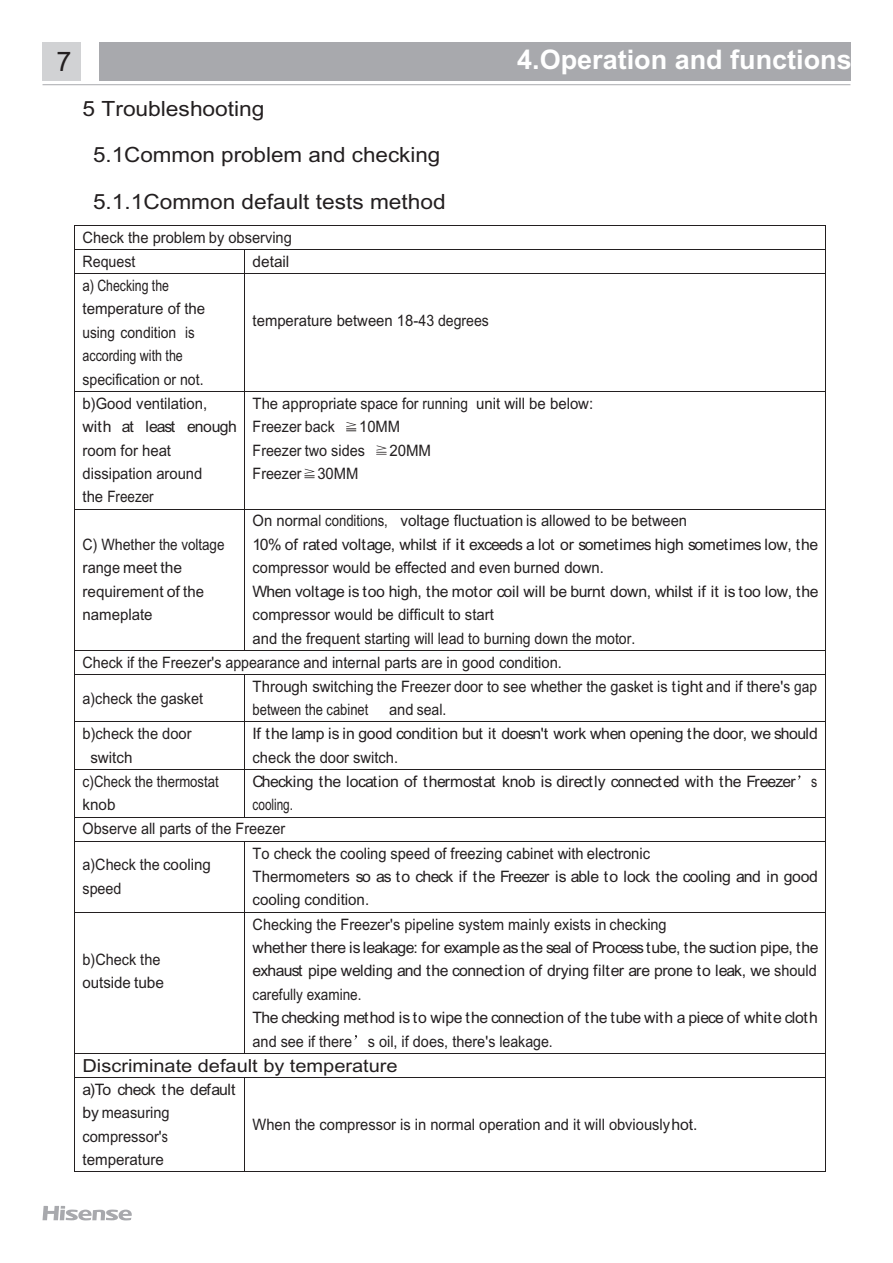
<style>
.page{position:relative;width:893px;height:1263px;background:#fff}
.page>*{position:absolute;margin:0;border:0;box-sizing:border-box;transform-origin:0 0}
.t1{font:700 27px "Arial";color:#fff}
.t2{font:27px "Arial Unicode MS";color:#231f20}
.t3{font:21px "Arial Unicode MS";color:#231f20;scale:1.08 1}
.t4{font:21px "Arial Unicode MS";color:#231f20;scale:1.07 1}
.t5{font:18px "Arial Unicode MS";color:#231f20;scale:1.11 1}
.t6{font:15.75px/23.4px "Arial Unicode MS";color:#231f20;scale:.91 1}
.t7{font:15.75px/23.4px "Arial Unicode MS";color:#231f20;scale:.94 1}
.t8{font:15.75px/23.4px "Arial Unicode MS";letter-spacing:-.02em;color:#231f20}
.t9{font:15.75px/23.4px "Arial Unicode MS";color:#231f20;scale:.93 1}
.t10{font:15.75px/23.4px "Arial Unicode MS";color:#231f20;scale:.95 1}
.t11{font:15.75px/23.4px "Arial Unicode MS";color:#231f20;scale:.92 1}
.t12{font:15.75px/23.4px "Arial Unicode MS";color:#231f20;scale:.85 1}
.t13{font:15.75px/23.4px "Arial Unicode MS";color:#231f20;scale:.9 1}
.t14{font:15.75px/23.4px "Arial Unicode MS";color:#231f20}
.t15{font:15.75px/23.4px "Arial Unicode MS";color:#231f20;scale:.89 1}
.t16{font:15.75px "Arial Unicode MS";color:#231f20;scale:.75 1}
</style>
<div class="page">
<div style="left:99px;top:43px;width:751px;height:38px;background:#a8a9ad"></div>
<div style="left:43px;top:43px;width:38px;height:38px;background:#d1d2d4"></div>
<hr style="left:43px;top:84px;width:807px;height:1px;background:#a8a9ad">
<svg style="left:43px;top:1206px;width:89px;height:14px"></svg>
<hr style="left:75px;top:225px;width:750px;height:1px;background:#231f20">
<hr style="left:75px;top:249px;width:169px;height:1px;background:#231f20">
<hr style="left:245px;top:249px;width:580px;height:1px;background:#231f20">
<svg style="left:74px;top:225px;width:1px;height:49px"></svg>
<hr style="left:75px;top:273px;width:169px;height:1px;background:#231f20">
<svg style="left:244px;top:249px;width:1px;height:25px"></svg>
<hr style="left:245px;top:273px;width:580px;height:1px;background:#231f20">
<svg style="left:825px;top:225px;width:1px;height:49px"></svg>
<hr style="left:74px;top:274px;width:1px;height:117px;background:#231f20">
<hr style="left:244px;top:274px;width:1px;height:117px;background:#231f20">
<hr style="left:825px;top:274px;width:1px;height:117px;background:#231f20">
<svg style="left:346px;top:422px;width:10px;height:9px"></svg>
<svg style="left:376px;top:445px;width:10px;height:9px"></svg>
<svg style="left:305px;top:469px;width:9px;height:9px"></svg>
<hr style="left:75px;top:391px;width:169px;height:1px;background:#231f20">
<hr style="left:245px;top:391px;width:580px;height:1px;background:#231f20">
<hr style="left:74px;top:392px;width:1px;height:117px;background:#231f20">
<hr style="left:244px;top:392px;width:1px;height:117px;background:#231f20">
<hr style="left:825px;top:392px;width:1px;height:117px;background:#231f20">
<hr style="left:75px;top:509px;width:169px;height:1px;background:#231f20">
<hr style="left:245px;top:509px;width:580px;height:1px;background:#231f20">
<hr style="left:74px;top:509px;width:1px;height:141px;background:#231f20">
<hr style="left:244px;top:509px;width:1px;height:141px;background:#231f20">
<hr style="left:825px;top:509px;width:1px;height:141px;background:#231f20">
<hr style="left:75px;top:650px;width:169px;height:1px;background:#231f20">
<hr style="left:245px;top:650px;width:580px;height:1px;background:#231f20">
<svg style="left:74px;top:650px;width:1px;height:25px"></svg>
<hr style="left:75px;top:674px;width:169px;height:1px;background:#231f20">
<hr style="left:245px;top:674px;width:580px;height:1px;background:#231f20">
<svg style="left:825px;top:650px;width:1px;height:25px"></svg>
<hr style="left:74px;top:675px;width:1px;height:46px;background:#231f20">
<hr style="left:244px;top:675px;width:1px;height:46px;background:#231f20">
<hr style="left:825px;top:675px;width:1px;height:46px;background:#231f20">
<hr style="left:75px;top:722px;width:169px;height:1px;background:#231f20">
<hr style="left:245px;top:722px;width:580px;height:1px;background:#231f20">
<hr style="left:74px;top:722px;width:1px;height:47px;background:#231f20">
<hr style="left:244px;top:722px;width:1px;height:47px;background:#231f20">
<hr style="left:825px;top:722px;width:1px;height:47px;background:#231f20">
<hr style="left:75px;top:769px;width:169px;height:1px;background:#231f20">
<hr style="left:245px;top:769px;width:580px;height:1px;background:#231f20">
<hr style="left:74px;top:770px;width:1px;height:46px;background:#231f20">
<hr style="left:244px;top:770px;width:1px;height:46px;background:#231f20">
<hr style="left:825px;top:770px;width:1px;height:46px;background:#231f20">
<hr style="left:75px;top:817px;width:169px;height:1px;background:#231f20">
<hr style="left:245px;top:817px;width:580px;height:1px;background:#231f20">
<svg style="left:74px;top:817px;width:1px;height:25px"></svg>
<hr style="left:75px;top:841px;width:169px;height:1px;background:#231f20">
<hr style="left:245px;top:841px;width:580px;height:1px;background:#231f20">
<svg style="left:825px;top:817px;width:1px;height:25px"></svg>
<hr style="left:74px;top:842px;width:1px;height:70px;background:#231f20">
<hr style="left:244px;top:842px;width:1px;height:70px;background:#231f20">
<hr style="left:825px;top:842px;width:1px;height:70px;background:#231f20">
<hr style="left:75px;top:912px;width:169px;height:1px;background:#231f20">
<hr style="left:245px;top:912px;width:580px;height:1px;background:#231f20">
<hr style="left:74px;top:912px;width:1px;height:141px;background:#231f20">
<hr style="left:244px;top:912px;width:1px;height:141px;background:#231f20">
<hr style="left:825px;top:912px;width:1px;height:141px;background:#231f20">
<hr style="left:75px;top:1053px;width:169px;height:1px;background:#231f20">
<hr style="left:245px;top:1053px;width:580px;height:1px;background:#231f20">
<svg style="left:74px;top:1053px;width:1px;height:25px"></svg>
<hr style="left:75px;top:1077px;width:169px;height:1px;background:#231f20">
<hr style="left:245px;top:1077px;width:580px;height:1px;background:#231f20">
<svg style="left:825px;top:1053px;width:1px;height:25px"></svg>
<hr style="left:74px;top:1078px;width:1px;height:93px;background:#231f20">
<hr style="left:75px;top:1171px;width:169px;height:1px;background:#231f20">
<hr style="left:244px;top:1078px;width:1px;height:93px;background:#231f20">
<hr style="left:245px;top:1171px;width:580px;height:1px;background:#231f20">
<hr style="left:825px;top:1078px;width:1px;height:93px;background:#231f20">
<h1 class="t2" style="left:57px;top:52px;width:17px">7</h1>
<h1 class="t1" style="left:517px;top:49px;width:336px">4.Operation and functions</h1>
<h2 class="t3" style="left:83px;top:100px;width:170px">5 Troubleshooting</h2>
<h2 class="t4" style="left:93px;top:147px;width:326px">5.1Common problem and checking</h2>
<h2 class="t3" style="left:93px;top:194px;width:328px">5.1.1Common default tests method</h2>
<p class="t9" style="left:83px;top:226px;width:227px;line-height:24.2px">Check the problem by observing<br>Request</p>
<p class="t14" style="left:253px;top:251px;width:38px">detail</p>
<p class="t12" style="left:83px;top:275px;width:146px">a) Checking the temperature of the using condition is according with the specification or not.</p>
<p class="t7" style="left:253px;top:310px;width:253px">temperature between 18-43 degrees</p>
<p class="t7" style="left:83px;top:393px;width:166px">b)Good ventilation, with at least enough room for heat dissipation around<br>the Freezer</p>
<p class="t7" style="left:253px;top:393px;width:364px">The appropriate space for running unit will be below:<br>Freezer back</p>
<p class="t7" style="left:253px;top:417px;width:158px;text-indent:106px">10MM<br>Freezer two sides</p>
<p class="t10" style="left:389px;top:440px;width:45px">20MM</p>
<p class="t13" style="left:253px;top:463px;width:119px">Freezer 30MM</p>
<p class="t7" style="left:253px;top:511px;width:464px">On normal conditions, voltage fluctuation is allowed to be between</p>
<p class="t8" style="left:253px;top:534px;width:567px">10% of rated voltage, whilst if it exceeds a lot or sometimes high sometimes low, the</p>
<p class="t11" style="left:253px;top:558px;width:383px">compressor would be effected and even burned down.</p>
<p class="t8" style="left:253px;top:581px;width:567px">When voltage is too high, the motor coil will be burnt down, whilst if it is too low, the</p>
<p class="t7" style="left:253px;top:604px;width:258px">compressor would be difficult to start</p>
<p class="t7" style="left:253px;top:628px;width:409px">and the frequent starting will lead to burning down the motor.</p>
<p class="t6" style="left:83px;top:652px;width:528px">Check if the Freezer's appearance and internal parts are in good condition.</p>
<p class="t6" style="left:83px;top:688px;width:134px">a)check the gasket</p>
<p class="t10" style="left:253px;top:676px;width:596px">Through switching the Freezer door to see whether the gasket is tight and if there's gap between the cabinet</p>
<p class="t13" style="left:83px;top:534px;width:159px">C) Whether the voltage range meet the requirement of the nameplate</p>
<p class="t9" style="left:389px;top:699px;width:63px">and seal.</p>
<p class="t9" style="left:90px;top:724px;width:110px;text-indent:-8px">b)check the door switch</p>
<p class="t8" style="left:253px;top:724px;width:567px">If the lamp is in good condition but it doesn't work when opening the door, we should check the door switch.</p>
<p class="t15" style="left:83px;top:771px;width:154px">c)Check the thermostat knob</p>
<p class="t8" style="left:253px;top:771px;width:566px">Checking the location of thermostat knob is directly connected with the Freezer s</p>
<p class="t16" style="left:253px;top:799px;width:55px">cooling.</p>
<p class="t11" style="left:83px;top:819px;width:222px">Observe all parts of the Freezer</p>
<p class="t6" style="left:83px;top:855px;width:142px">a)Check the cooling speed</p>
<p class="t9" style="left:253px;top:843px;width:609px">To check the cooling speed of freezing cabinet with electronic<br>Thermometers so as to check if the Freezer is able to lock the cooling and in good cooling condition.</p>
<p class="t6" style="left:253px;top:914px;width:623px">Checking the Freezer's pipeline system mainly exists in checking<br>whether there is leakage: for example as the seal of Process tube, the suction pipe, the exhaust pipe welding and the connection of drying filter are prone to leak, we should carefully examine.<br>The checking method is to wipe the connection of the tube with a piece of white cloth and see if there s oil, if does, there's leakage.</p>
<p class="t5" style="left:83px;top:1059px;width:285px">Discriminate default by temperature</p>
<p class="t14" style="left:83px;top:1079px;width:154px">a)To check the default by measuring compressor's temperature</p>
<p class="t11" style="left:83px;top:949px;width:90px">b)Check the outside tube</p>
<p class="t9" style="left:253px;top:1114px;width:480px">When the compressor is in normal operation and it will obviouslyhot.</p>
</div>
